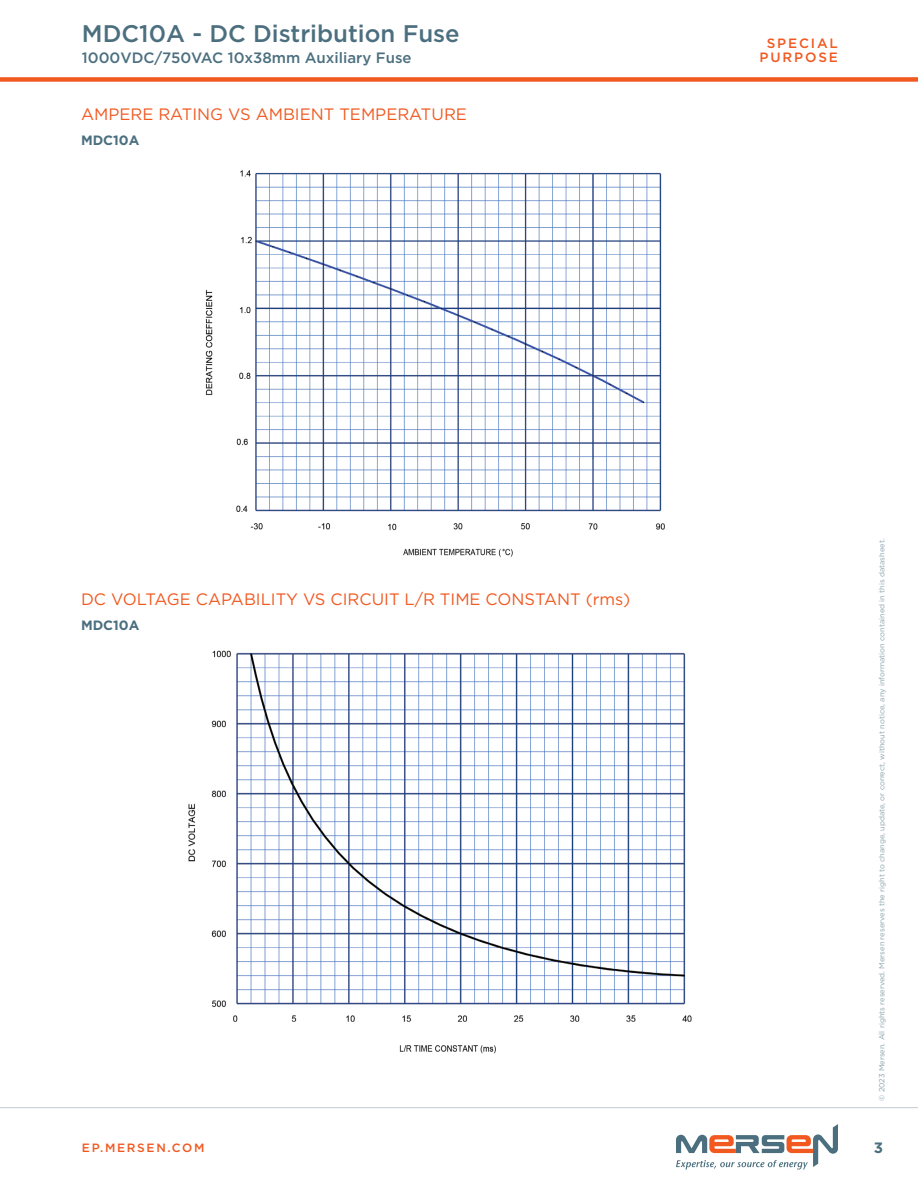
<style>
.page{position:relative;width:918px;height:1188px;background:#fff}
.page>*{position:absolute;margin:0;border:0;box-sizing:border-box;transform-origin:0 0}
.t1{font:500 24px "Gotham";color:#4b6f7f}
.NEW_Subhead{font:16.5px "Gotham";color:#f15921}
.t2{font:500 15px "Gotham";color:#4b6f7f}
.t3{font:700 15px "Gotham";color:#4b6f7f}
.t4{font:500 13.5px/13.5px "Gotham";letter-spacing:.14em;color:#f15921;text-align:center}
.NEW_Sub_subhead{font:700 13.5px "Gotham";color:#4b6f7f}
.t5{font:500 12px "Gotham";letter-spacing:.14em;color:#f15921}
.t6{font:7.5px "Gotham";color:#8ba2aa}
</style>
<div class="page">
<div style="left:0;top:77px;width:918px;height:5px;background:#f15921"></div>
<hr style="left:0;top:1107px;width:918px;height:1px;background:#c0cace">
<svg style="left:676px;top:1124px;width:162px;height:46px"></svg>
<img style="left:205px;top:170px;width:460px;height:387px">
<img style="left:188px;top:650px;width:504px;height:404px">
<h1 class="t1" style="left:82px;top:18px;width:379px">MDC10A - DC Distribution Fuse</h1>
<h3 class="t2" style="left:82px;top:48px;width:331px">1000VDC/750VAC 10x38mm Auxiliary Fuse</h3>
<p class="NEW_Subhead" style="left:81px;top:104px;width:388px">AMPERE RATING VS AMBIENT TEMPERATURE</p>
<p class="NEW_Sub_subhead" style="left:81px;top:132px;width:60px">MDC10A</p>
<h3 class="t4" style="left:760px;top:37px;width:80px">SPECIAL<br>PURPOSE</h3>
<p class="NEW_Subhead" style="left:81px;top:589px;width:551px">DC VOLTAGE CAPABILITY VS CIRCUIT L/R TIME CONSTANT (rms)</p>
<p class="NEW_Sub_subhead" style="left:81px;top:616px;width:60px">MDC10A</p>
<p class="t6" style="left:877px;top:1101px;width:564px;rotate:-90deg">© 2023 Mersen. All rights reserved. Mersen reserves the right to change, update, or correct, without notice, any information contained in this datasheet.</p>
<h3 class="t5" style="left:82px;top:1140px;width:124px">EP.MERSEN.COM</h3>
<h3 class="t3" style="left:874px;top:1137px;width:11px">3</h3>
</div>
